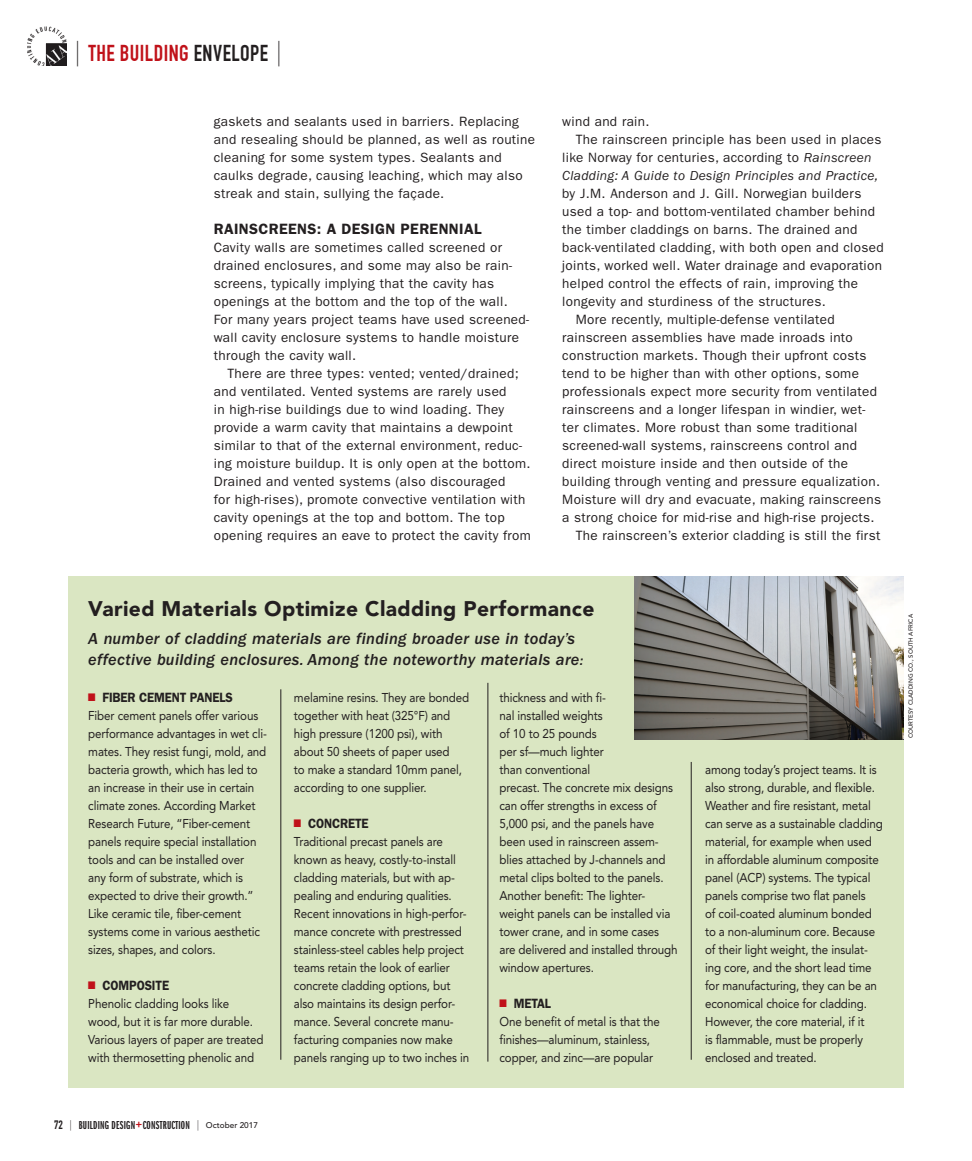
<style>
.page{position:relative;width:972px;height:1161px;background:#fff}
.page>*{position:absolute;margin:0;border:0;box-sizing:border-box;transform-origin:0 0}
.t1{font:700 22.5px "DIN Condensed";letter-spacing:.02em;color:#c01119}
.t2{font:900 21px "Avenir LT Std";letter-spacing:.02em;color:#231f20}
.t3{font:16.5px/21px "ITC Franklin Gothic Std Med It";letter-spacing:.02em;color:#231f20}
.t4{font:600 15px "ITC Franklin Gothic Std";letter-spacing:.025em;color:#231f20}
.t5{font:13.5px/18px "ITC Franklin Gothic Std";letter-spacing:.025em;color:#231f20}
.t6{font:italic 13.5px "ITC Franklin Gothic Std";letter-spacing:.025em;color:#231f20}
.t7{font:600 13.5px "ITC Franklin Gothic Std";letter-spacing:-.01em;color:#231f20;scale:.91 1}
.t8{font:12.75px/18px "Avenir LT Std";letter-spacing:-.01em;color:#231f20;scale:.91 1}
.t9{font:12px "ITC Franklin Gothic Std Dm X Cp";letter-spacing:.02em;color:#231f20}
.t10{font:500 6px "Avenir LT Std";color:#231f20}
.s1{font-family:"ITC Franklin Gothic Std Bk X Cp";font-weight:400;font-size:25.5px;color:#231f20}
.s2{color:#231f20}
.s3{font-style:italic}
.s4{font-size:15px}
.s5{font-family:"DIN Condensed";font-weight:700}
.s6{font-family:"ITC Franklin Gothic Std Bk X Cp";font-size:10.5px}
.s7{font-family:"ITC Franklin Gothic Std";font-weight:500;font-stretch:condensed;font-size:13.5px;color:#c01119}
.s8{font-family:"Avenir LT Std";font-weight:500;font-size:8.25px}
</style>
<div class="page">
<img style="left:27px;top:26px;width:39px;height:40px">
<img style="left:47px;top:43px;width:19px;height:23px">
<div style="left:68px;top:576px;width:836px;height:512px;background:#dae6c2"></div>
<img style="left:635px;top:576px;width:269px;height:164px">
<hr style="left:281px;top:689px;width:1px;height:371px;background:#231f20">
<hr style="left:488px;top:683px;width:1px;height:379px;background:#231f20">
<hr style="left:691px;top:762px;width:1px;height:298px;background:#231f20">
<h1 class="t1" style="left:75px;top:40px;width:209px"><span class="s1">|</span> THE BUILDING <span class="s2">ENVELOPE</span> <span class="s1">|</span></h1>
<p class="t5" style="left:214px;top:113px;width:323px">gaskets and sealants used in barriers. Replacing and resealing should be planned, as well as routine cleaning for some system types. Sealants and caulks degrade, causing leaching, which may also streak and stain, sullying the façade.</p>
<p class="t4" style="left:214px;top:220px;width:269px">RAINSCREENS: A DESIGN PERENNIAL</p>
<p class="t5" style="left:214px;top:239px;width:317px">Cavity walls are sometimes called screened or drained enclosures, and some may also be rain&shy;screens, typically implying that the cavity has openings at the bottom and the top of the wall.<br>For many years project teams have used screened&shy;wall cavity enclosure systems to handle moisture through the cavity wall.</p>
<p class="t5" style="left:214px;top:364px;width:318px;text-indent:14px">There are three types: vented; vented/drained; and ventilated. Vented systems are rarely used<br>in high-rise buildings due to wind loading. They provide a warm cavity that maintains a dewpoint similar to that of the external environment, reduc&shy;ing moisture buildup. It is only open at the bottom.<br>Drained and vented systems (also discouraged<br>for high-rises), promote convective ventilation with cavity openings at the top and bottom. The top opening requires an eave to protect the cavity from</p>
<p class="t5" style="left:562px;top:112px;width:89px">wind and rain.</p>
<p class="t5" style="left:576px;top:130px;width:307px">The rainscreen principle has been used in places</p>
<p class="t5" style="left:562px;top:148px;width:311px">like Norway for centuries, according to <span class="s3">Rainscreen</span></p>
<p class="t6" style="left:562px;top:168px;width:317px">Cladding: A Guide to Design Principles and Practice,</p>
<p class="t5" style="left:562px;top:184px;width:301px">by J.M. Anderson and J. Gill. Norwegian builders</p>
<p class="t5" style="left:562px;top:202px;width:314px">used a top- and bottom-ventilated chamber behind</p>
<p class="t5" style="left:562px;top:220px;width:297px">the timber claddings on barns. The drained and</p>
<p class="t5" style="left:562px;top:238px;width:323px">back-ventilated cladding, with both open and closed</p>
<p class="t5" style="left:562px;top:256px;width:321px">joints, worked well. Water drainage and evaporation</p>
<p class="t5" style="left:562px;top:274px;width:297px">helped control the effects of rain, improving the</p>
<p class="t5" style="left:562px;top:292px;width:265px">longevity and sturdiness of the structures.</p>
<p class="t5" style="left:576px;top:310px;width:261px">More recently, multiple-defense ventilated</p>
<p class="t5" style="left:562px;top:328px;width:292px">rainscreen assemblies have made inroads into</p>
<p class="t5" style="left:562px;top:346px;width:306px">construction markets. Though their upfront costs</p>
<p class="t5" style="left:562px;top:364px;width:298px">tend to be higher than with other options, some</p>
<p class="t5" style="left:562px;top:382px;width:316px">professionals expect more security from ventilated</p>
<p class="t5" style="left:562px;top:400px;width:305px">rainscreens and a longer lifespan in windier, wet-</p>
<p class="t5" style="left:562px;top:418px;width:297px">ter climates. More robust than some traditional</p>
<p class="t5" style="left:562px;top:436px;width:296px">screened-wall systems, rainscreens control and</p>
<p class="t5" style="left:562px;top:454px;width:287px">direct moisture inside and then outside of the</p>
<p class="t5" style="left:562px;top:472px;width:319px">building through venting and pressure equalization.</p>
<p class="t5" style="left:562px;top:490px;width:320px">Moisture will dry and evacuate, making rainscreens</p>
<p class="t5" style="left:562px;top:508px;width:314px">a strong choice for mid-rise and high-rise projects.</p>
<p class="t5" style="left:576px;top:526px;width:306px">The rainscreen’s exterior cladding is still the first</p>
<h2 class="t2" style="left:88px;top:596px;width:508px">Varied Materials Optimize Cladding Performance</h2>
<p class="t3" style="left:88px;top:628px;width:497px">A number of cladding materials are finding broader use in today’s effective building enclosures. Among the noteworthy materials are<span class="s4">:</span></p>
<p class="t7" style="left:103px;top:689px;width:145px">FIBER CEMENT PANELS</p>
<p class="t8" style="left:88px;top:707px;width:198px">Fiber cement panels offer various performance advantages in wet cli&shy;mates. They resist fungi, mold, and bacteria growth, which has led to an increase in their use in certain climate zones. According Market Research Future, “Fiber-cement panels require special installation tools and can be installed over<br>any form of substrate, which is expected to drive their growth.” Like ceramic tile, fiber-cement systems come in various aesthetic sizes, shapes, and colors.</p>
<p class="t7" style="left:103px;top:977px;width:75px">COMPOSITE</p>
<p class="t8" style="left:88px;top:995px;width:194px">Phenolic cladding looks like wood, but it is far more durable.<br>Various layers of paper are treated with thermosetting phenolic and</p>
<p class="t9" style="left:54px;top:1119px;width:206px"><span class="s5">72</span> <span class="s6">|</span> BUILDING DESIGN<span class="s7">+</span>CONSTRUCTION <span class="s6">|</span> <span class="s8">October 2017</span></p>
<p class="t8" style="left:294px;top:689px;width:194px">melamine resins. They are bonded together with heat (325°F) and high pressure (1200 psi), with about 50 sheets of paper used<br>to make a standard 10mm panel, according to one supplier.</p>
<p class="t7" style="left:308px;top:815px;width:68px">CONCRETE</p>
<p class="t8" style="left:294px;top:833px;width:194px">Traditional precast panels are known as heavy, costly-to-install cladding materials, but with ap&shy;pealing and enduring qualities.<br>Recent innovations in high-perfor&shy;mance concrete with prestressed stainless-steel cables help project teams retain the look of earlier concrete cladding options, but also maintains its design perfor&shy;mance. Several concrete manu&shy;facturing companies now make panels ranging up to two inches in</p>
<p class="t8" style="left:500px;top:689px;width:197px">thickness and with fi-<br>nal installed weights<br>of 10 to 25 pounds<br>per sf—much lighter<br>than conventional<br>precast. The concrete mix designs can offer strengths in excess of<br>5,000 psi, and the panels have been used in rainscreen assem&shy;blies attached by J-channels and metal clips bolted to the panels.<br>Another benefit: The lighter&shy;weight panels can be installed via tower crane, and in some cases are delivered and installed through window apertures.</p>
<p class="t7" style="left:514px;top:995px;width:42px">METAL</p>
<p class="t8" style="left:500px;top:1013px;width:178px">One benefit of metal is that the finishes—aluminum, stainless, copper, and zinc—are popular</p>
<p class="t8" style="left:705px;top:761px;width:197px">among today’s project teams. It is also strong, durable, and flexible.<br>Weather and fire resistant, metal can serve as a sustainable cladding material, for example when used in affordable aluminum composite panel (ACP) systems. The typical panels comprise two flat panels<br>of coil-coated aluminum bonded to a non-aluminum core. Because of their light weight, the insulat&shy;ing core, and the short lead time for manufacturing, they can be an economical choice for cladding.<br>However, the core material, if it<br>is flammable, must be properly enclosed and treated.</p>
<p class="t10" style="left:907px;top:738px;width:125px;rotate:-90deg">COURTESY CLADDING CO., SOUTH AFRICA</p>
</div>
